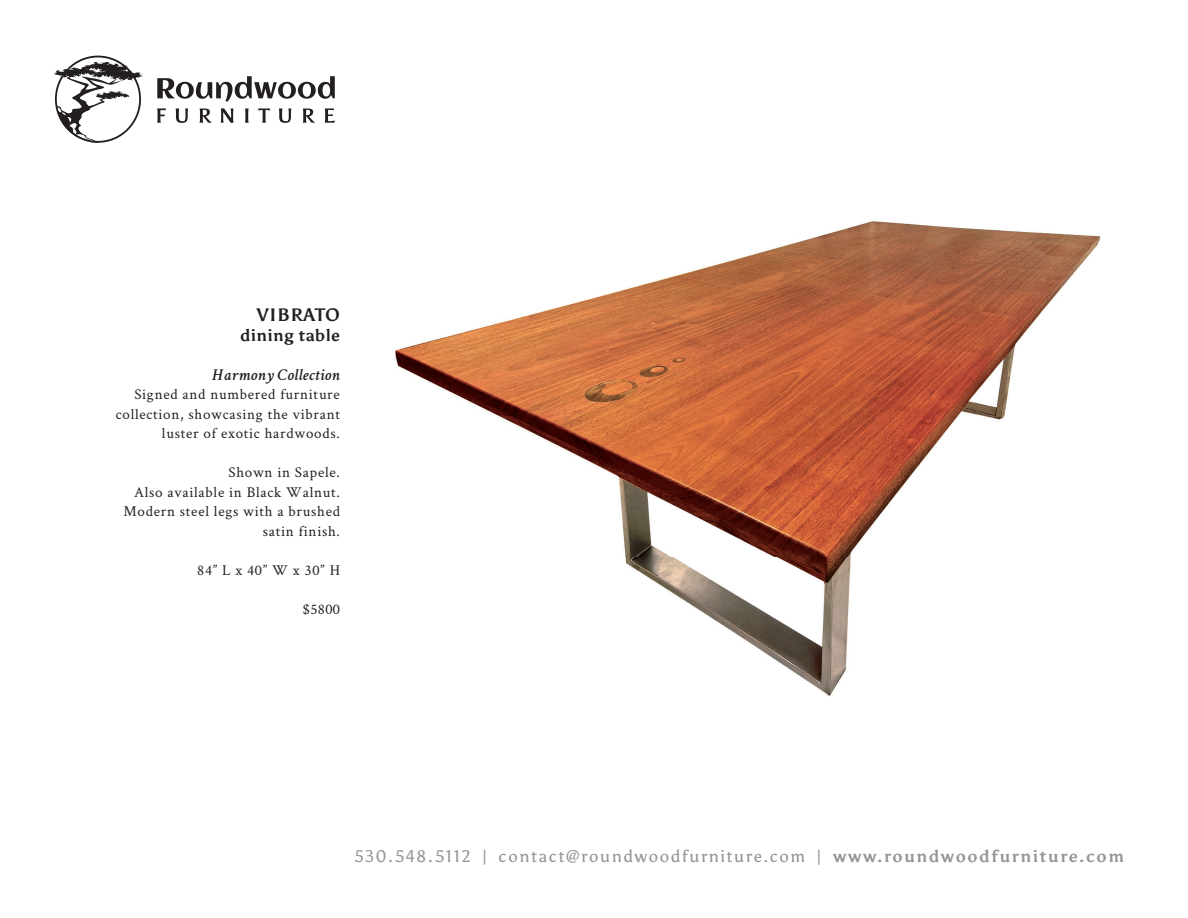
<style>
.page{position:relative;width:1188px;height:918px;background:#fff}
.page>*{position:absolute;margin:0;border:0;box-sizing:border-box;transform-origin:0 0}
.t1{font:700 18px "Asul";letter-spacing:.025em;color:#231f20}
.t2{font:16.8px "Asul";letter-spacing:.09em;color:#939598}
.t3{font:italic 600 16.5px "Crimson Text";letter-spacing:.025em;color:#231f20}
.t4{font:700 16.5px "Asul";letter-spacing:.025em;color:#231f20}
.t5{font:15px/19.5px "Crimson Text";letter-spacing:.05em;color:#231f20;text-align:right}
.s1{font-weight:700}
</style>
<div class="page">
<svg style="left:54px;top:56px;width:89px;height:87px"></svg>
<svg style="left:157px;top:76px;width:178px;height:26px"></svg>
<svg style="left:157px;top:108px;width:9px;height:15px"></svg>
<svg style="left:176px;top:109px;width:12px;height:14px"></svg>
<svg style="left:200px;top:109px;width:12px;height:14px"></svg>
<svg style="left:221px;top:108px;width:12px;height:15px"></svg>
<svg style="left:245px;top:109px;width:4px;height:14px"></svg>
<svg style="left:258px;top:108px;width:12px;height:15px"></svg>
<svg style="left:279px;top:109px;width:12px;height:14px"></svg>
<svg style="left:303px;top:109px;width:12px;height:14px"></svg>
<svg style="left:325px;top:108px;width:10px;height:15px"></svg>
<img style="left:395px;top:221px;width:706px;height:475px">
<p class="t1" style="left:257px;top:304px;width:85px">VIBRATO</p>
<p class="t4" style="left:240px;top:325px;width:101px">dining table</p>
<p class="t3" style="left:212px;top:363px;width:129px">Harmony Collection</p>
<p class="t5" style="left:116px;top:384px;width:226px">Signed and numbered furniture collection, showcasing the vibrant luster of exotic hardwoods.</p>
<p class="t5" style="left:123px;top:462px;width:218px">Shown in Sapele.<br>Also available in Black Walnut.<br>Modern steel legs with a brushed satin finish.</p>
<p class="t5" style="left:197px;top:560px;width:144px">84” L x 40” W x 30” H</p>
<p class="t5" style="left:303px;top:599px;width:39px">$5800</p>
<p class="t2" style="left:355px;top:846px;width:771px">530.548.5112 | contact@roundwoodfurniture.com | <span class="s1">www.roundwoodfurniture.com</span></p>
</div>
